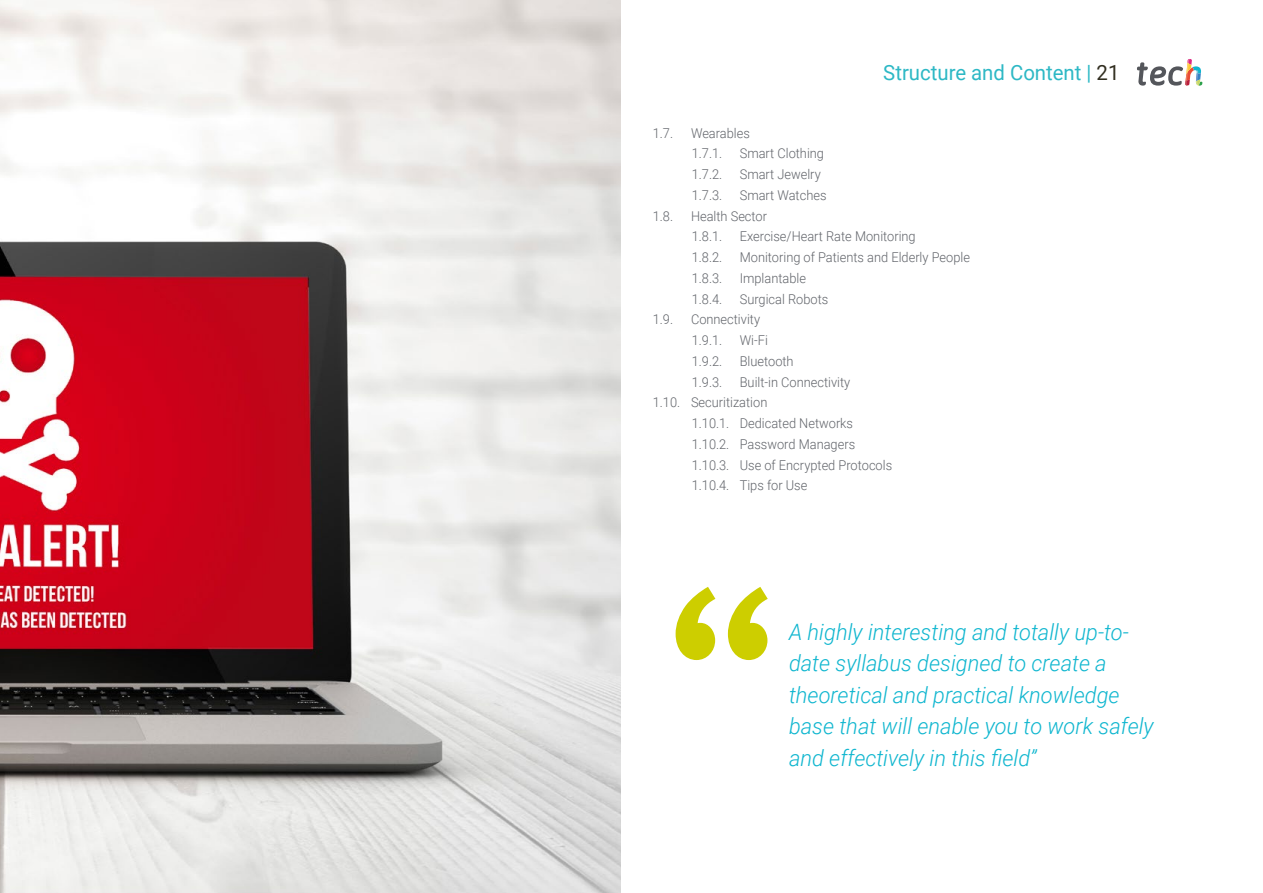
<style>
.page{position:relative;width:1263px;height:893px;background:#fff}
.page>*{position:absolute;margin:0;border:0;box-sizing:border-box;transform-origin:0 0}
.t1{font:italic 300 22.5px/31.5px "Roboto";color:#0fb6cf}
.t2{font:21px "Roboto";color:#2db8c5}
.t3{font:300 13.5px/20.7px "Roboto";color:#61646a;scale:.95 1}
.s1{color:#312e20}
</style>
<div class="page">
<svg style="left:1137px;top:59px;width:65px;height:27px"></svg>
<img style="left:0;top:0;width:621px;height:893px">
<svg style="left:676px;top:587px;width:92px;height:73px"></svg>
<p class="t3" style="left:653px;top:122px;width:23px">1.7.</p>
<p class="t3" style="left:691px;top:122px;width:63px">Wearables<br>1.7.1.</p>
<p class="t3" style="left:740px;top:143px;width:90px">Smart Clothing</p>
<p class="t3" style="left:692px;top:164px;width:34px">1.7.2.</p>
<p class="t3" style="left:740px;top:164px;width:87px">Smart Jewelry</p>
<p class="t3" style="left:692px;top:184px;width:34px">1.7.3.</p>
<p class="t3" style="left:740px;top:184px;width:93px">Smart Watches</p>
<h2 class="t2" style="left:883px;top:57px;width:238px">Structure and Content | <span class="s1">21</span></h2>
<p class="t3" style="left:653px;top:205px;width:23px">1.8.</p>
<p class="t3" style="left:691px;top:205px;width:82px">Health Sector<br>1.8.1.</p>
<p class="t3" style="left:740px;top:226px;width:187px">Exercise/Heart Rate Monitoring</p>
<p class="t3" style="left:692px;top:247px;width:34px">1.8.2.</p>
<p class="t3" style="left:740px;top:247px;width:244px">Monitoring of Patients and Elderly People</p>
<p class="t3" style="left:692px;top:267px;width:34px">1.8.3.</p>
<p class="t3" style="left:740px;top:267px;width:71px">Implantable</p>
<p class="t3" style="left:692px;top:288px;width:34px">1.8.4.</p>
<p class="t3" style="left:740px;top:288px;width:95px">Surgical Robots</p>
<p class="t3" style="left:653px;top:309px;width:23px">1.9.</p>
<p class="t3" style="left:691px;top:309px;width:74px">Connectivity<br>1.9.1.</p>
<p class="t3" style="left:740px;top:330px;width:31px">Wi-Fi</p>
<p class="t3" style="left:692px;top:350px;width:34px">1.9.2.</p>
<p class="t3" style="left:740px;top:350px;width:58px">Bluetooth</p>
<p class="t3" style="left:692px;top:371px;width:34px">1.9.3.</p>
<p class="t3" style="left:653px;top:371px;width:209px;text-indent:87px">Built-in Connectivity<br>1.10. Securitization</p>
<p class="t3" style="left:692px;top:413px;width:212px">1.10.1. Dedicated Networks<br>1.10.2. Password Managers<br>1.10.3. Use of Encrypted Protocols<br>1.10.4. Tips for Use</p>
<h1 class="t1" style="left:789px;top:615px;width:366px">A highly interesting and totally up-to&shy;date syllabus designed to create a theoretical and practical knowledge base that will enable you to work safely and effectively in this field”</h1>
</div>
